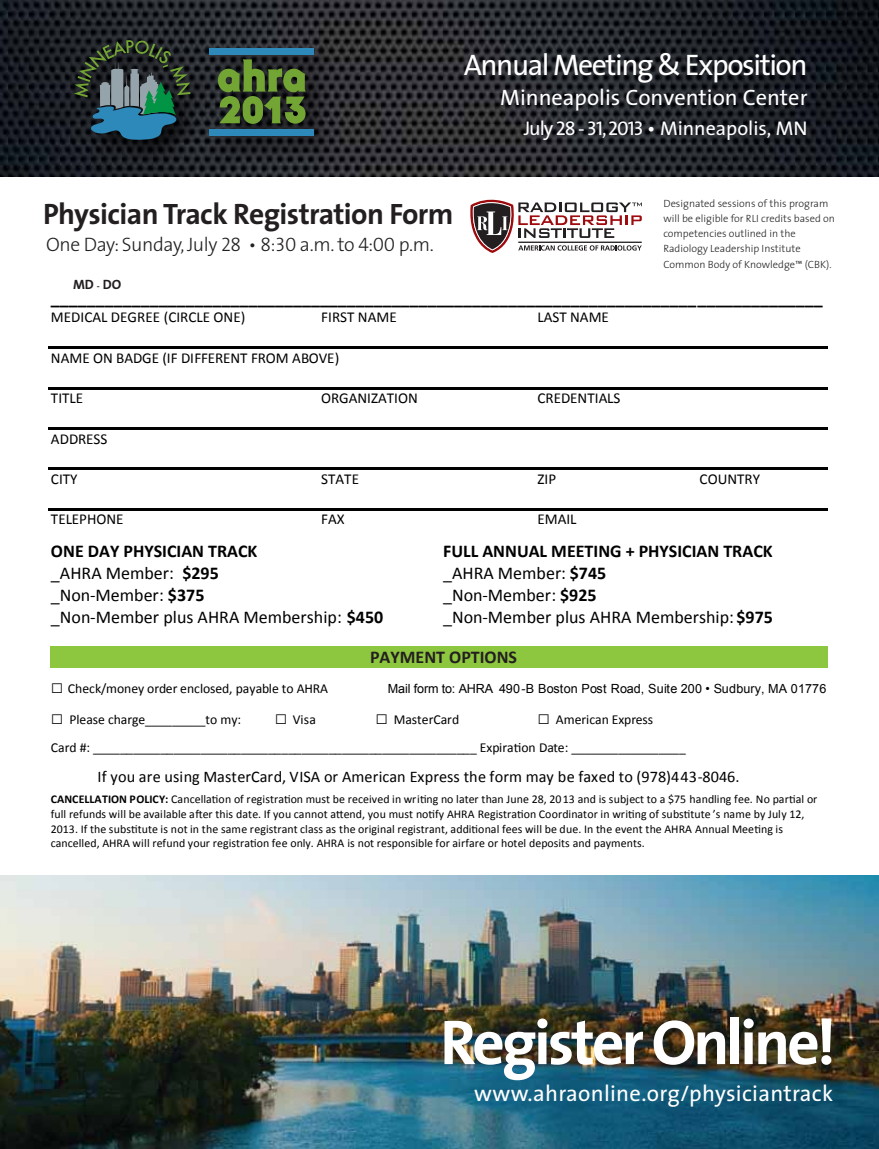
<style>
.page{position:relative;width:879px;height:1149px;background:#fff}
.page>*{position:absolute;margin:0;border:0;box-sizing:border-box;transform-origin:0 0}
.t1{font:700 63.75px "The Sans";letter-spacing:-.05em;color:#fff}
.t2{font:29.85px "The Sans";letter-spacing:-.05em;color:#fff}
.t3{font:700 29.55px "The Sans";letter-spacing:-.02em;color:#231f20}
.t4{font:22.5px "The Sans";letter-spacing:.015em;color:#fff}
.t5{font:22.35px "The Sans";color:#fff}
.t6{font:19.95px "The Sans";color:#fff}
.t7{font:300 19.5px "The Sans";letter-spacing:-.02em;color:#231f20}
.t8{font:18px/21.9px "Calibri";color:#010101}
.t9{font:700 18px/21.9px "Calibri";color:#010101}
.t10{font:700 18px "Calibri";color:#231f20}
.t11{font:16.2px "Calibri";color:#010101}
.t12{font:15.15px "Calibri";color:#010101}
.t13{font:13.65px/28px "Calibri";color:#010101}
.t14{font:700 13.5px "The Sans";color:#231f20}
.t15{font:12.6px "Arial";letter-spacing:-.01em;color:#010101}
.t16{font:11.85px/14.7px "Calibri";color:#010101}
.t17{font:300 10.5px/15px "The Sans";color:#231f20}
.s1{font-size:9px}
.s2{font-weight:700}
.s3{font-weight:400}
.s4{font-family:"Arial";font-weight:700;font-size:20.85px}
</style>
<div class="page">
<img style="left:0;top:0;width:878px;height:177px">
<img style="left:0;top:875px;width:878px;height:273px">
<img style="left:224px;top:37px;width:123px;height:132px">
<div style="left:210px;top:49px;width:104px;height:6px;background:#2c89b9"></div>
<div style="left:210px;top:130px;width:104px;height:6px;background:#2c89b9"></div>
<svg style="left:224px;top:59px;width:82px;height:65px;background:#49632a"></svg>
<img style="left:62px;top:28px;width:162px;height:145px">
<svg style="left:74px;top:40px;width:116px;height:100px;background:#304d4d"></svg>
<hr style="left:49px;top:346px;width:778px;height:2px;background:#010101">
<hr style="left:49px;top:387px;width:778px;height:2px;background:#010101">
<hr style="left:49px;top:427px;width:778px;height:2px;background:#010101">
<hr style="left:49px;top:467px;width:778px;height:2px;background:#010101">
<hr style="left:49px;top:508px;width:778px;height:2px;background:#010101">
<div style="left:50px;top:646px;width:776px;height:22px;background:#8dc63f"></div>
<svg style="left:470px;top:200px;width:171px;height:53px"></svg>
<h2 class="t2" style="left:463px;top:40px;width:345px">Annual Meeting &amp; Exposition</h2>
<h3 class="t5" style="left:500px;top:79px;width:309px">Minneapolis Convention Center</h3>
<h3 class="t6" style="left:523px;top:112px;width:285px">July 28 - 31, 2013 • Minneapolis, MN</h3>
<h3 class="t3" style="left:43px;top:190px;width:411px">Physician Track Registration Form</h3>
<h3 class="t7" style="left:46px;top:228px;width:389px">One Day: Sunday, July 28 • 8:30 a.m. to 4:00 p.m.</h3>
<p class="t14" style="left:73px;top:273px;width:50px">MD <span class="s1">-</span> DO</p>
<p class="t17" style="left:663px;top:196px;width:173px">Designated sessions of this program will be eligible for RLI credits based on competencies outlined in the Radiology Leadership Institute Common Body of Knowledge™ (CBK).</p>
<h3 class="t9" style="left:51px;top:287px;width:772px">______________________________________________________________________________________</h3>
<p class="t12" style="left:51px;top:308px;width:196px">MEDICAL DEGREE (CIRCLE ONE)</p>
<p class="t12" style="left:321px;top:308px;width:77px">FIRST NAME</p>
<p class="t12" style="left:537px;top:308px;width:73px">LAST NAME</p>
<p class="t12" style="left:51px;top:348px;width:289px">NAME ON BADGE (IF DIFFERENT FROM ABOVE)</p>
<p class="t12" style="left:51px;top:388px;width:34px">TITLE</p>
<p class="t12" style="left:321px;top:388px;width:98px">ORGANIZATION</p>
<p class="t12" style="left:537px;top:388px;width:84px">CREDENTIALS</p>
<p class="t12" style="left:51px;top:429px;width:58px">ADDRESS</p>
<p class="t12" style="left:51px;top:469px;width:28px">CITY</p>
<p class="t12" style="left:321px;top:469px;width:39px">STATE</p>
<p class="t12" style="left:537px;top:469px;width:20px">ZIP</p>
<p class="t12" style="left:699px;top:469px;width:62px">COUNTRY</p>
<p class="t12" style="left:51px;top:509px;width:74px">TELEPHONE</p>
<p class="t12" style="left:321px;top:509px;width:25px">FAX</p>
<p class="t12" style="left:537px;top:509px;width:41px">EMAIL</p>
<h3 class="t8" style="left:443px;top:539px;width:331px"><span class="s2">FULL ANNUAL MEETING + PHYSICIAN TRACK </span>_AHRA Member: <span class="s2">$745<br></span>_Non-Member: <span class="s2">$925<br></span>_Non-Member plus AHRA Membership: <span class="s2">$975</span></h3>
<h3 class="t9" style="left:51px;top:539px;width:208px">ONE DAY PHYSICIAN TRACK <span class="s3">_AHRA Member:</span> $295</h3>
<h3 class="t8" style="left:51px;top:605px;width:333px">_Non-Member plus AHRA Membership: <span class="s2">$450</span></h3>
<h3 class="t10" style="left:370px;top:645px;width:148px">PAYMENT OPTION S</h3>
<p class="t13" style="left:51px;top:674px;width:278px"><span class="s4">□</span> Check/money order enclosed, payable to AHRA</p>
<p class="t13" style="left:51px;top:705px;width:192px"><span class="s4">□</span> Please charge_________to my:</p>
<p class="t13" style="left:274px;top:705px;width:43px"><span class="s4">□</span> Visa</p>
<p class="t13" style="left:375px;top:705px;width:85px"><span class="s4">□</span> MasterCard</p>
<h3 class="t8" style="left:51px;top:583px;width:155px">_Non-Member: <span class="s2">$375</span></h3>
<p class="t15" style="left:387px;top:680px;width:439px">Mail form to: AHRA 490-B Boston Post Road, Suite 200 • Sudbury, MA 01776</p>
<p class="t13" style="left:51px;top:705px;width:636px;text-indent:486px"><span class="s4">□</span> American Express<br>Card #: _________________________________________________________ Expiration Date: _________________</p>
<h3 class="t11" style="left:97px;top:766px;width:643px">If you are using MasterCard, VISA or American Express the form may be faxed to (978)443-8046.</h3>
<p class="t16" style="left:51px;top:791px;width:767px"><span class="s2">CANCELLATION POLICY:</span> Cancellation of registration must be received in writing no later than June 28, 2013 and is subject to a $75 handling fee. No partial or full refunds will be available after this date. If you cannot attend, you must notify AHRA Registration Coordinator in writing of substitute ’s name by July 12, 2013. If the substitute is not in the same registrant class as the original registrant, additional fees will be due. In the event the AHRA Annual Meeting is cancelled, AHRA will refund your registration fee only. AHRA is not responsible for airfare or hotel deposits and payments.</p>
<h1 class="t1" style="left:440px;top:989px;width:397px">Register Online!</h1>
<h3 class="t4" style="left:474px;top:1074px;width:360px">www.ahraonline.org/physiciantrack</h3>
</div>
